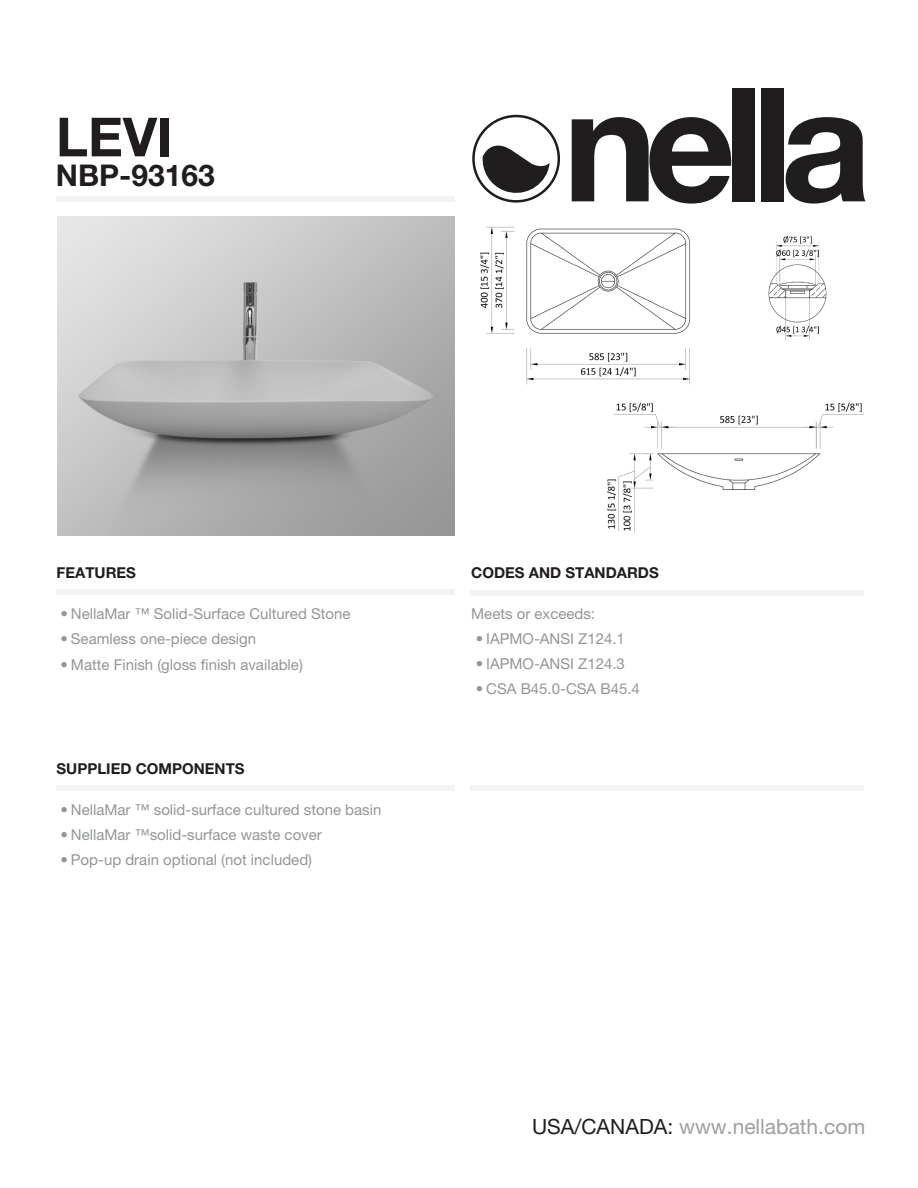
<style>
.page{position:relative;width:918px;height:1188px;background:#fff}
.page>*{position:absolute;margin:0;border:0;box-sizing:border-box;transform-origin:0 0}
.Product_Type{font:700 54px "Helvetica Neue LT Pro";color:#211d1d}
.Product_Type-2{font:700 30px "Helvetica Neue LT Pro";color:#211d1d}
.t1{font:21px "Helvetica Neue LT Pro";color:#9d9fa2}
.Text{font:15px "Helvetica Neue LT Pro";color:#939698}
.t2{font:700 15px "Helvetica Neue LT Pro";color:#211d1d}
.s1{color:#211d1d}
</style>
<div class="page">
<div style="left:56px;top:196px;width:398px;height:5px;background:#f3f3f3"></div>
<div style="left:56px;top:589px;width:398px;height:6px;background:#f3f3f3"></div>
<div style="left:56px;top:785px;width:398px;height:6px;background:#f3f3f3"></div>
<svg style="left:572px;top:117px;width:161px;height:87px"></svg>
<div style="left:733px;top:88px;width:22px;height:113px;background:#201d1e"></div>
<div style="left:761px;top:88px;width:23px;height:113px;background:#201d1e"></div>
<svg style="left:786px;top:117px;width:80px;height:87px"></svg>
<svg style="left:472px;top:115px;width:88px;height:88px"></svg>
<div style="left:471px;top:590px;width:393px;height:5px;background:#f3f3f3"></div>
<div style="left:471px;top:785px;width:393px;height:6px;background:#f3f3f3"></div>
<img style="left:57px;top:216px;width:397px;height:319px">
<img style="left:480px;top:226px;width:211px;height:159px">
<img style="left:607px;top:402px;width:257px;height:132px">
<img style="left:768px;top:235px;width:59px;height:106px">
<p class="Product_Type" style="left:56px;top:104px;width:118px">LEVI</p>
<p class="Product_Type-2" style="left:56px;top:157px;width:160px">NBP-93163</p>
<p class="t2" style="left:57px;top:564px;width:81px">FEATURES</p>
<p class="Text" style="left:60px;top:605px;width:292px">• NellaMar ™ Solid-Surface Cultured Stone</p>
<p class="Text" style="left:60px;top:630px;width:197px">• Seamless one-piece design</p>
<p class="Text" style="left:60px;top:656px;width:244px">• Matte Finish (gloss finish available)</p>
<p class="t2" style="left:57px;top:759px;width:190px">SUPPLIED COMPONENTS</p>
<p class="Text" style="left:60px;top:801px;width:322px">• NellaMar ™ solid-surface cultured stone basin</p>
<p class="Text" style="left:60px;top:826px;width:263px">• NellaMar ™solid-surface waste cover</p>
<p class="Text" style="left:60px;top:851px;width:253px">• Pop-up drain optional (not included)</p>
<p class="t2" style="left:471px;top:564px;width:189px">CODES AND STANDARDS</p>
<p class="Text" style="left:471px;top:605px;width:125px">Meets or exceeds:</p>
<p class="Text" style="left:476px;top:630px;width:151px">• IAPMO-ANSI Z124.1</p>
<p class="Text" style="left:476px;top:655px;width:151px">• IAPMO-ANSI Z124.3</p>
<p class="Text" style="left:476px;top:680px;width:166px">• CSA B45.0-CSA B45.4</p>
<h3 class="t1" style="left:532px;top:1114px;width:335px"><span class="s1">USA/CANADA:</span> www.nellabath.com</h3>
</div>
